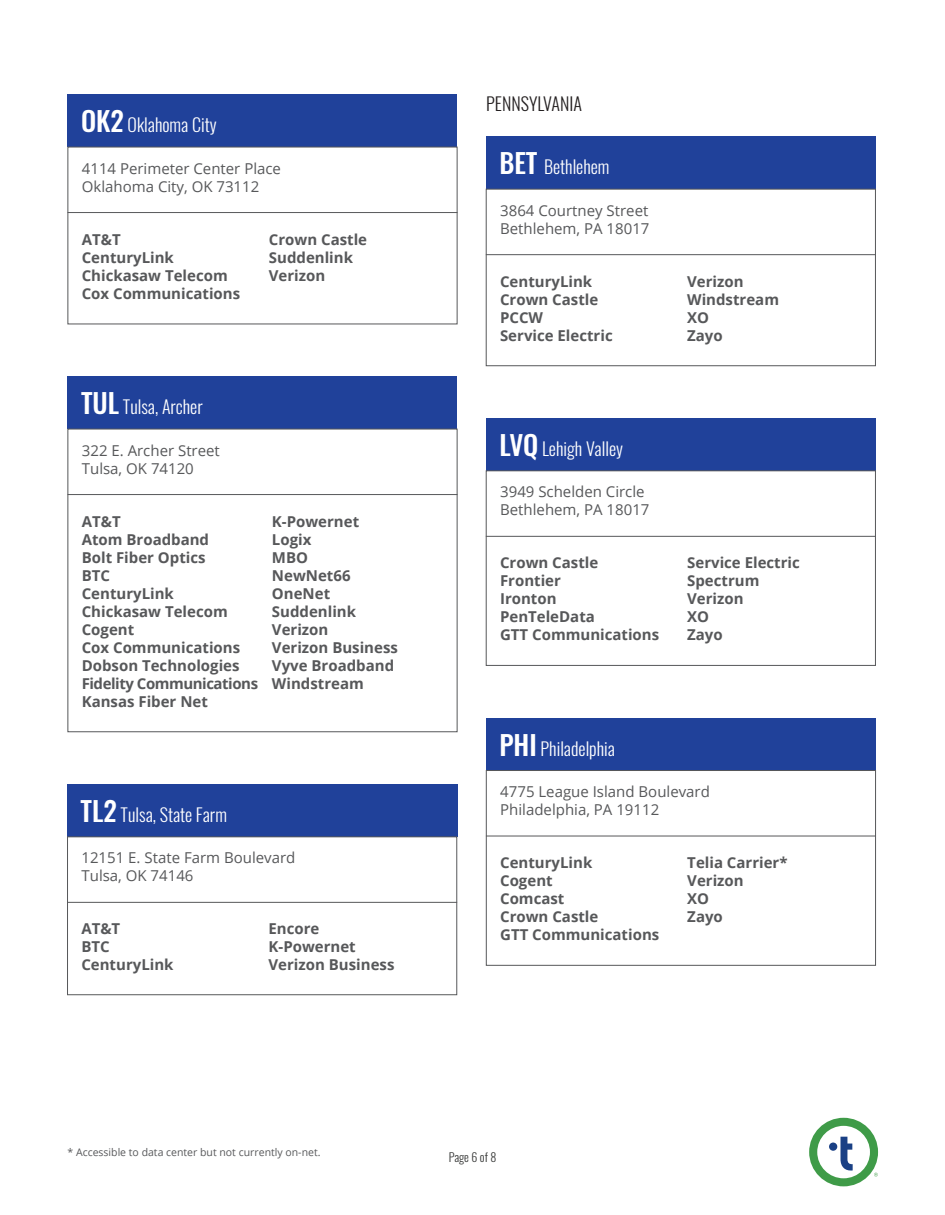
<style>
.page{position:relative;width:945px;height:1215px;background:#fff}
.page>*{position:absolute;margin:0;border:0;box-sizing:border-box;transform-origin:0 0}
.t1{font:300 18px "Oswald";color:#fff}
.t2{font:300 18px "Oswald";color:#231f20}
.t3{font:700 15px "Open Sans";color:#57585a}
.t4{font:15px "Open Sans";color:#57585a}
.t5{font:700 15px "Open Sans";letter-spacing:-.03em;color:#57585a}
.t6{font:300 12px "Oswald";letter-spacing:-.005em;color:#373837}
.t7{font:10.5px "Open Sans";color:#57585a}
.s1{font-weight:500;font-size:27px}
</style>
<div class="page">
<svg style="left:809px;top:1118px;width:69px;height:68px"></svg>
<div style="left:68px;top:377px;width:390px;height:52px;background:#20419a"></div>
<hr style="left:68px;top:494px;width:390px;height:1px;background:#57585a">
<div style="left:67px;top:784px;width:390px;height:52px;background:#20419a"></div>
<hr style="left:67px;top:902px;width:390px;height:1px;background:#57585a">
<div style="left:67px;top:836px;width:390px;height:159px;border:1px solid #57585a"></div>
<div style="left:486px;top:418px;width:390px;height:52px;background:#20419a"></div>
<hr style="left:486px;top:536px;width:390px;height:1px;background:#57585a">
<div style="left:486px;top:470px;width:390px;height:196px;border:1px solid #57585a"></div>
<div style="left:486px;top:137px;width:390px;height:52px;background:#20419a"></div>
<hr style="left:486px;top:254px;width:390px;height:1px;background:#57585a">
<div style="left:486px;top:189px;width:390px;height:177px;border:1px solid #57585a"></div>
<div style="left:68px;top:94px;width:390px;height:53px;background:#20419a"></div>
<hr style="left:68px;top:212px;width:390px;height:1px;background:#57585a">
<div style="left:486px;top:718px;width:390px;height:52px;background:#20419a"></div>
<hr style="left:486px;top:836px;width:390px;height:1px;background:#57585a">
<div style="left:486px;top:770px;width:390px;height:196px;border:1px solid #57585a"></div>
<p class="t1" style="left:81px;top:109px;width:137px"><span class="s1">OK2</span> Oklahoma City</p>
<p class="t2" style="left:486px;top:88px;width:97px">PENNSYLVANIA</p>
<p class="t4" style="left:82px;top:158px;width:201px">4114 Perimeter Center Place</p>
<p class="t1" style="left:499px;top:151px;width:112px"><span class="s1">BET</span> Bethlehem</p>
<p class="t4" style="left:82px;top:176px;width:179px">Oklahoma City, OK 73112</p>
<p class="t3" style="left:82px;top:229px;width:40px">AT&amp;T</p>
<p class="t3" style="left:82px;top:247px;width:94px">CenturyLink</p>
<p class="t3" style="left:82px;top:265px;width:148px">Chickasaw Telecom</p>
<p class="t3" style="left:82px;top:283px;width:160px">Cox Communications</p>
<p class="t4" style="left:500px;top:200px;width:150px">3864 Courtney Street</p>
<p class="t4" style="left:500px;top:218px;width:151px">Bethlehem, PA 18017</p>
<p class="t3" style="left:500px;top:271px;width:94px">CenturyLink</p>
<p class="t3" style="left:500px;top:289px;width:100px">Crown Castle</p>
<p class="t3" style="left:500px;top:307px;width:45px">PCCW</p>
<p class="t3" style="left:500px;top:325px;width:114px">Service Electric</p>
<p class="t3" style="left:269px;top:229px;width:100px">Crown Castle</p>
<p class="t3" style="left:269px;top:247px;width:86px">Suddenlink</p>
<p class="t3" style="left:269px;top:265px;width:58px">Verizon</p>
<p class="t1" style="left:81px;top:391px;width:123px"><span class="s1">TUL</span> Tulsa, Archer</p>
<p class="t4" style="left:82px;top:440px;width:140px">322 E. Archer Street</p>
<p class="t4" style="left:82px;top:458px;width:114px">Tulsa, OK 74120</p>
<p class="t3" style="left:82px;top:511px;width:40px">AT&amp;T</p>
<p class="t3" style="left:82px;top:529px;width:129px">Atom Broadband</p>
<p class="t3" style="left:82px;top:547px;width:125px">Bolt Fiber Optics</p>
<p class="t3" style="left:82px;top:565px;width:30px">BTC</p>
<p class="t3" style="left:82px;top:583px;width:94px">CenturyLink</p>
<p class="t3" style="left:82px;top:601px;width:148px">Chickasaw Telecom</p>
<p class="t3" style="left:82px;top:619px;width:54px">Cogent</p>
<p class="t3" style="left:82px;top:637px;width:160px">Cox Communications</p>
<p class="t3" style="left:82px;top:655px;width:159px">Dobson Technologies</p>
<p class="t5" style="left:82px;top:673px;width:178px">Fidelity Communications</p>
<p class="t3" style="left:82px;top:691px;width:128px">Kansas Fiber Net</p>
<p class="t3" style="left:272px;top:511px;width:89px">K-Powernet</p>
<p class="t3" style="left:272px;top:529px;width:41px">Logix</p>
<p class="t3" style="left:272px;top:547px;width:38px">MBO</p>
<p class="t3" style="left:272px;top:565px;width:80px">NewNet66</p>
<p class="t3" style="left:272px;top:583px;width:60px">OneNet</p>
<p class="t3" style="left:272px;top:601px;width:86px">Suddenlink</p>
<p class="t3" style="left:272px;top:619px;width:58px">Verizon</p>
<p class="t3" style="left:272px;top:637px;width:127px">Verizon Business</p>
<p class="t3" style="left:272px;top:655px;width:124px">Vyve Broadband</p>
<p class="t3" style="left:272px;top:673px;width:93px">Windstream</p>
<p class="t1" style="left:499px;top:433px;width:125px"><span class="s1">LVQ</span> Lehigh Valley</p>
<p class="t4" style="left:500px;top:482px;width:146px">3949 Schelden Circle</p>
<p class="t4" style="left:500px;top:500px;width:151px">Bethlehem, PA 18017</p>
<p class="t3" style="left:500px;top:552px;width:100px">Crown Castle</p>
<p class="t3" style="left:500px;top:570px;width:62px">Frontier</p>
<p class="t3" style="left:500px;top:588px;width:58px">Ironton</p>
<p class="t3" style="left:500px;top:606px;width:96px">PenTeleData</p>
<p class="t3" style="left:500px;top:624px;width:161px">GTT Communications</p>
<p class="t1" style="left:499px;top:732px;width:117px"><span class="s1">PHI</span> Philadelphia</p>
<p class="t3" style="left:687px;top:271px;width:58px">Verizon</p>
<p class="t3" style="left:687px;top:289px;width:93px">Windstream</p>
<p class="t3" style="left:687px;top:307px;width:23px">XO</p>
<p class="t3" style="left:687px;top:325px;width:37px">Zayo</p>
<p class="t3" style="left:687px;top:552px;width:114px">Service Electric</p>
<p class="t3" style="left:687px;top:570px;width:74px">Spectrum</p>
<p class="t3" style="left:687px;top:588px;width:58px">Verizon</p>
<p class="t3" style="left:687px;top:606px;width:23px">XO</p>
<p class="t3" style="left:687px;top:624px;width:37px">Zayo</p>
<p class="t1" style="left:81px;top:799px;width:148px"><span class="s1">TL2</span> Tulsa, State Farm</p>
<p class="t4" style="left:81px;top:848px;width:215px">12151 E. State Farm Boulevard</p>
<p class="t4" style="left:81px;top:866px;width:114px">Tulsa, OK 74146</p>
<p class="t3" style="left:81px;top:918px;width:40px">AT&amp;T</p>
<p class="t3" style="left:81px;top:936px;width:30px">BTC</p>
<p class="t3" style="left:81px;top:954px;width:94px">CenturyLink</p>
<p class="t3" style="left:269px;top:918px;width:52px">Encore</p>
<p class="t3" style="left:269px;top:936px;width:89px">K-Powernet</p>
<p class="t3" style="left:269px;top:954px;width:127px">Verizon Business</p>
<p class="t4" style="left:500px;top:781px;width:211px">4775 League Island Boulevard</p>
<p class="t4" style="left:500px;top:799px;width:161px">Philadelphia, PA 19112</p>
<p class="t3" style="left:500px;top:852px;width:94px">CenturyLink</p>
<p class="t3" style="left:500px;top:870px;width:54px">Cogent</p>
<p class="t3" style="left:500px;top:888px;width:66px">Comcast</p>
<p class="t3" style="left:500px;top:906px;width:100px">Crown Castle</p>
<p class="t3" style="left:500px;top:924px;width:161px">GTT Communications</p>
<p class="t3" style="left:687px;top:852px;width:102px">Telia Carrier*</p>
<p class="t3" style="left:687px;top:870px;width:58px">Verizon</p>
<p class="t3" style="left:687px;top:888px;width:23px">XO</p>
<p class="t3" style="left:687px;top:906px;width:37px">Zayo</p>
<p class="t7" style="left:68px;top:1145px;width:255px">* Accessible to data center but not currently on-net.</p>
<p class="t6" style="left:449px;top:1146px;width:49px">Page 6 of 8</p>
</div>
